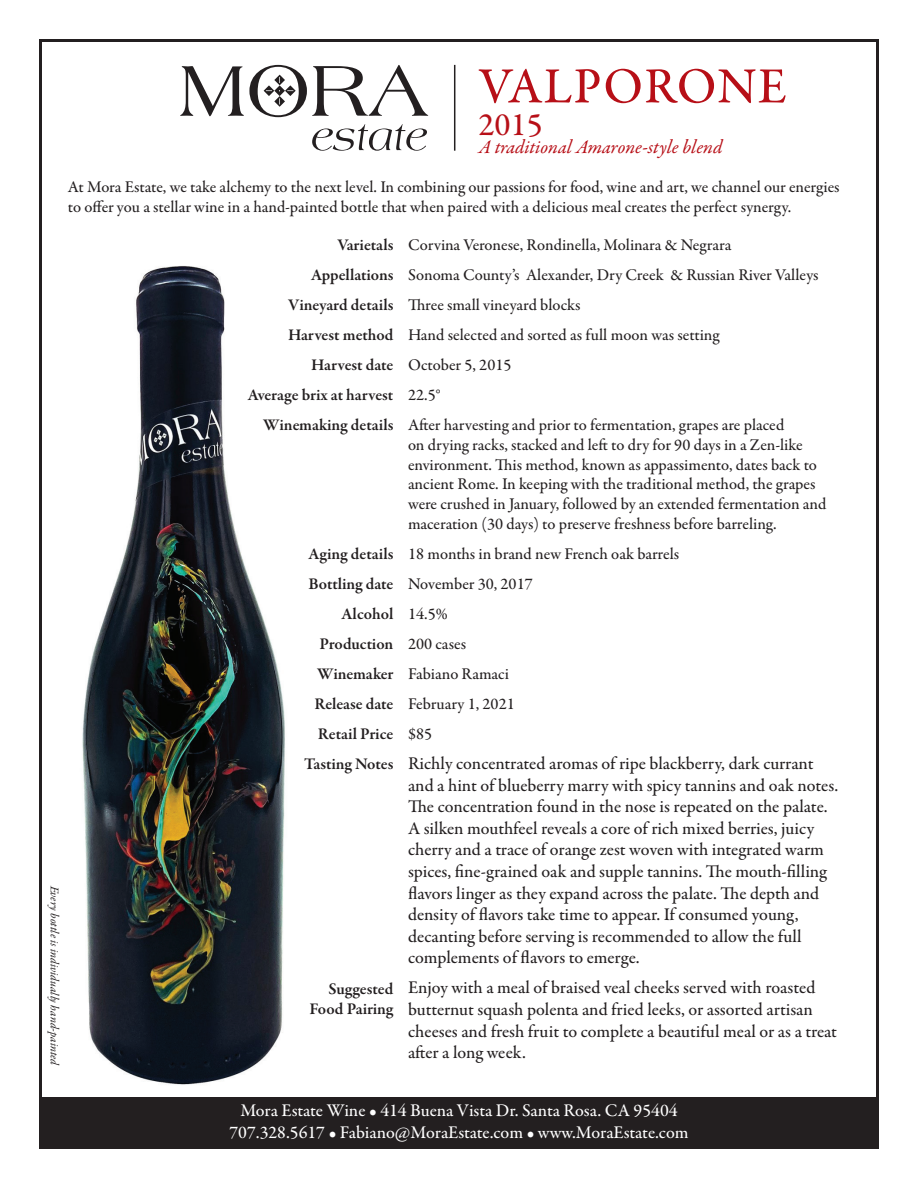
<style>
.page{position:relative;width:918px;height:1188px;background:#fff}
.page>*{position:absolute;margin:0;border:0;box-sizing:border-box;transform-origin:0 0}
.t1{font:500 51px "Garamond Premr Pro";letter-spacing:.02em;color:#b70f17}
.t2{font:500 33px "Garamond Premr Pro";color:#b70f17}
.t3{font:italic 19.5px "Garamond Premr Pro";letter-spacing:-.005em;color:#b70f17}
.t4{font:500 18px/21.6px "Garamond Premr Pro";color:#231f20}
.t5{font:500 18px/21.6px "Garamond Premr Pro";color:#fff;text-align:center}
.t6{font:500 16.5px/30px "Garamond Premr Pro";color:#231f20}
.t7{font:600 16.5px/30px "Garamond Premr Pro";color:#231f20;text-align:right}
.t8{font:italic 12px "Garamond Premr Pro";color:#231f20}
</style>
<div class="page">
<img style="left:82px;top:266px;width:203px;height:819px">
<div style="left:40px;top:1097px;width:839px;height:51px;background:#231f20"></div>
<svg style="left:312px;top:124px;width:115px;height:27px"></svg>
<svg style="left:180px;top:65px;width:248px;height:52px"></svg>
<hr style="left:454px;top:65px;width:1px;height:86px;background:#231f20">
<h1 class="t1" style="left:479px;top:56px;width:310px">VALPORONE</h1>
<h2 class="t2" style="left:478px;top:105px;width:66px">2015</h2>
<p class="t3" style="left:478px;top:135px;width:246px">A traditional Amarone-style blend</p>
<p class="t8" style="left:62px;top:886px;width:182px;rotate:90deg">Every bottle is individually hand-painted</p>
<p class="t6" style="left:68px;top:177px;width:773px;line-height:19.8px">At Mora Estate, we take alchemy to the next level. In combining our passions for food, wine and art, we channel our energies to offer you a stellar wine in a hand-painted bottle that when paired with a delicious meal creates the perfect synergy.</p>
<p class="t7" style="left:248px;top:230px;width:147px">Varietals<br>Appellations<br>Vineyard details<br>Harvest method<br>Harvest date<br>Average brix at harvest<br>Winemaking details</p>
<p class="t6" style="left:408px;top:230px;width:412px">Corvina Veronese, Rondinella, Molinara &amp; Negrara<br>Sonoma County’s Alexander, Dry Creek &amp; Russian River Valleys Three small vineyard blocks<br>Hand selected and sorted as full moon was setting<br>October 5, 2015<br>22.5°<br>After harvesting and prior to fermentation, grapes are placed</p>
<p class="t6" style="left:408px;top:435px;width:420px;line-height:19.8px">on drying racks, stacked and left to dry for 90 days in a Zen-like environment. This method, known as appassimento, dates back to ancient Rome. In keeping with the traditional method, the grapes were crushed in January, followed by an extended fermentation and maceration (30 days) to preserve freshness before barreling.</p>
<p class="t6" style="left:408px;top:539px;width:273px">18 months in brand new French oak barrels<br>November 30, 2017<br>14.5%<br>200 cases<br>Fabiano Ramaci<br>February 1, 2021<br>$85</p>
<p class="t4" style="left:408px;top:753px;width:432px">Richly concentrated aromas of ripe blackberry, dark currant and a hint of blueberry marry with spicy tannins and oak notes.<br>The concentration found in the nose is repeated on the palate.<br>A silken mouthfeel reveals a core of rich mixed berries, juicy cherry and a trace of orange zest woven with integrated warm spices, fine-grained oak and supple tannins. The mouth-filling flavors linger as they expand across the palate. The depth and density of flavors take time to appear. If consumed young, decanting before serving is recommended to allow the full complements of flavors to emerge.</p>
<p class="t4" style="left:408px;top:977px;width:431px">Enjoy with a meal of braised veal cheeks served with roasted butternut squash polenta and fried leeks, or assorted artisan cheeses and fresh fruit to complete a beautiful meal or as a treat after a long week.</p>
<p class="t7" style="left:304px;top:539px;width:91px">Aging details<br>Bottling date<br>Alcohol<br>Production<br>Winemaker<br>Release date<br>Retail Price<br>Tasting Notes</p>
<p class="t7" style="left:310px;top:979px;width:85px;line-height:19.8px">Suggested<br>Food Pairing</p>
<p class="t5" style="left:229px;top:1100px;width:461px">Mora Estate Wine • 414 Buena Vista Dr. Santa Rosa. CA 95404<br>707.328.5617 • Fabiano@MoraEstate.com • www.MoraEstate.com</p>
</div>
